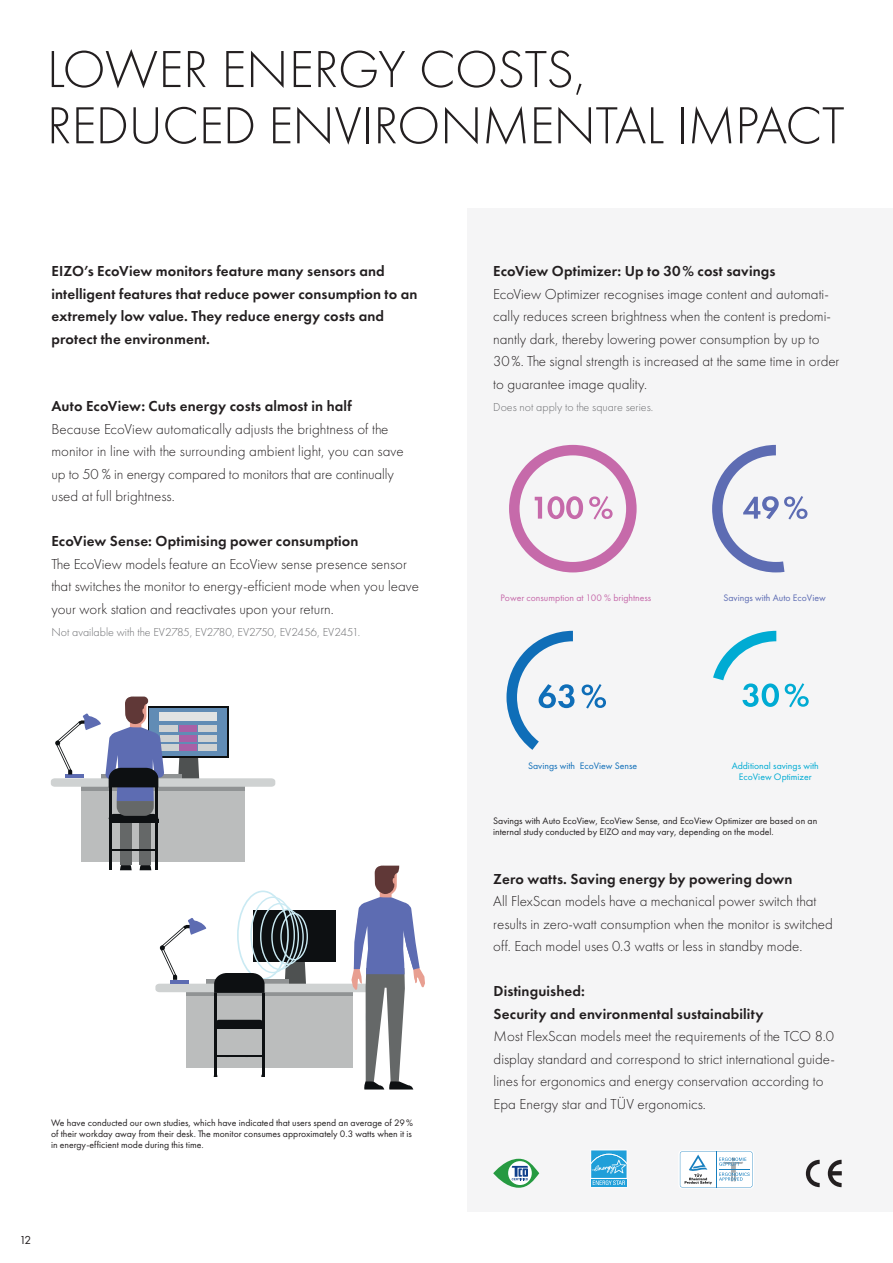
<style>
.page{position:relative;width:893px;height:1263px;background:#fff}
.page>*{position:absolute;margin:0;border:0;box-sizing:border-box;transform-origin:0 0}
.t1{font:300 54px/56.2px "Futura New";letter-spacing:-.01em;color:#231f20}
.t2{font:300 15px/22.5px "Futura New";color:#231f20}
.t3{font:15px/22.5px "Futura New Demi";letter-spacing:.01em;color:#231f20}
.t4{font:300 12px "Futura New";color:#6c6d70}
.t5{font:12px "Futura New";color:#231f20}
.t6{font:9.75px/11.2px "Futura New";color:#231f20}
.t7{font:9.75px/11.2px "Futura New";color:#00abd3;text-align:center}
.t8{font:9.75px "Futura New";color:#c66aaa}
.t9{font:9.75px "Futura New";color:#0f6eb8}
.t10{font:9.75px "Futura New";color:#5d6cb3}
</style>
<div class="page">
<div style="left:468px;top:209px;width:425px;height:1003px;background:#f5f5f6"></div>
<svg style="left:806px;top:1160px;width:14px;height:27px"></svg>
<svg style="left:828px;top:1160px;width:14px;height:27px"></svg>
<svg style="left:678px;top:1150px;width:76px;height:38px"></svg>
<svg style="left:680px;top:1151px;width:73px;height:36px"></svg>
<hr style="left:719px;top:1169px;width:31px;height:1px;background:#177fbf">
<svg style="left:591px;top:1150px;width:36px;height:37px"></svg>
<svg style="left:493px;top:1159px;width:46px;height:29px"></svg>
<div style="left:81px;top:786px;width:164px;height:75px;background:#bbbdbd"></div>
<div style="left:120px;top:822px;width:12px;height:43px;background:#656868"></div>
<svg style="left:120px;top:865px;width:12px;height:5px"></svg>
<div style="left:140px;top:822px;width:11px;height:43px;background:#656868"></div>
<hr style="left:109px;top:787px;width:3px;height:83px;background:#0d1012">
<hr style="left:155px;top:787px;width:3px;height:83px;background:#0d1012">
<hr style="left:109px;top:819px;width:49px;height:3px;background:#0d1012">
<hr style="left:110px;top:849px;width:47px;height:1px;background:#0d1012">
<svg style="left:51px;top:696px;width:224px;height:123px"></svg>
<svg style="left:140px;top:865px;width:285px;height:224px"></svg>
<svg style="left:712px;top:445px;width:95px;height:127px"></svg>
<svg style="left:713px;top:631px;width:66px;height:76px"></svg>
<svg style="left:785px;top:683px;width:24px;height:24px"></svg>
<svg style="left:509px;top:445px;width:128px;height:127px"></svg>
<svg style="left:582px;top:684px;width:24px;height:24px"></svg>
<svg style="left:506px;top:631px;width:68px;height:119px"></svg>
<h1 class="t1" style="left:47px;top:41px;width:799px">LOWER ENERGY COSTS,<br>REDUCED ENVIRONMENTAL IMPACT</h1>
<p class="t3" style="left:51px;top:260px;width:368px">EIZO’s EcoView monitors feature many sensors and intelligent features that reduce power consumption to an extremely low value. They reduce energy costs and protect the environment.</p>
<p class="t3" style="left:51px;top:395px;width:302px">Auto EcoView: Cuts energy costs almost in half</p>
<p class="t2" style="left:51px;top:417px;width:354px">Because EcoView automatically adjusts the brightness of the monitor in line with the surrounding ambient light, you can save up to 50 % in energy compared to monitors that are continually used at full brightness.</p>
<p class="t3" style="left:51px;top:530px;width:309px">EcoView Sense: Optimising power consumption</p>
<p class="t2" style="left:51px;top:552px;width:369px">The EcoView models feature an EcoView sense presence sensor that switches the monitor to energy-efficient mode when you leave your work station and reactivates upon your return.</p>
<p class="t4" style="left:51px;top:625px;width:310px">Not available with the EV2785, EV2780, EV2750, EV2456, EV2451.</p>
<p class="t3" style="left:493px;top:260px;width:284px">EcoView Optimizer: Up to 30 % cost savings</p>
<p class="t2" style="left:493px;top:282px;width:348px">EcoView Optimizer recognises image content and automati&shy;cally reduces screen brightness when the content is predomi&shy;nantly dark, thereby lowering power consumption by up to 30 %. The signal strength is increased at the same time in order to guarantee image quality.</p>
<p class="t4" style="left:493px;top:400px;width:161px">Does not apply to the square series.</p>
<p class="t8" style="left:501px;top:592px;width:152px">Power consumption at 100 % brightness</p>
<p class="t10" style="left:723px;top:591px;width:104px">Savings with Auto EcoView</p>
<p class="t6" style="left:51px;top:1117px;width:363px;text-align:justify">We have conducted our own studies, which have indicated that users spend an average of 29 % of their workday away from their desk. The monitor consumes approximately 0.3 watts when it is in energy-efficient mode during this time.</p>
<p class="t5" style="left:20px;top:1232px;width:13px">12</p>
<p class="t9" style="left:528px;top:760px;width:111px">Savings with EcoView Sense</p>
<p class="t7" style="left:732px;top:760px;width:89px">Additional savings with<br>EcoView Optimizer</p>
<p class="t6" style="left:493px;top:815px;width:325px">Savings with Auto EcoView, EcoView Sense, and EcoView Optimizer are based on an internal study conducted by EIZO and may vary, depending on the model.</p>
<p class="t3" style="left:493px;top:867px;width:301px">Zero watts. Saving energy by powering down</p>
<p class="t2" style="left:493px;top:890px;width:341px">All FlexScan models have a mechanical power switch that results in zero-watt consumption when the monitor is switched off. Each model uses 0.3 watts or less in standby mode.</p>
<p class="t3" style="left:494px;top:980px;width:271px">Distinguished:<br>Security and environmental sustainability</p>
<p class="t2" style="left:494px;top:1025px;width:343px">Most FlexScan models meet the requirements of the TCO 8.0 display standard and correspond to strict international guide&shy;lines for ergonomics and energy conservation according to Epa Energy star and TÜV ergonomics.</p>
</div>
